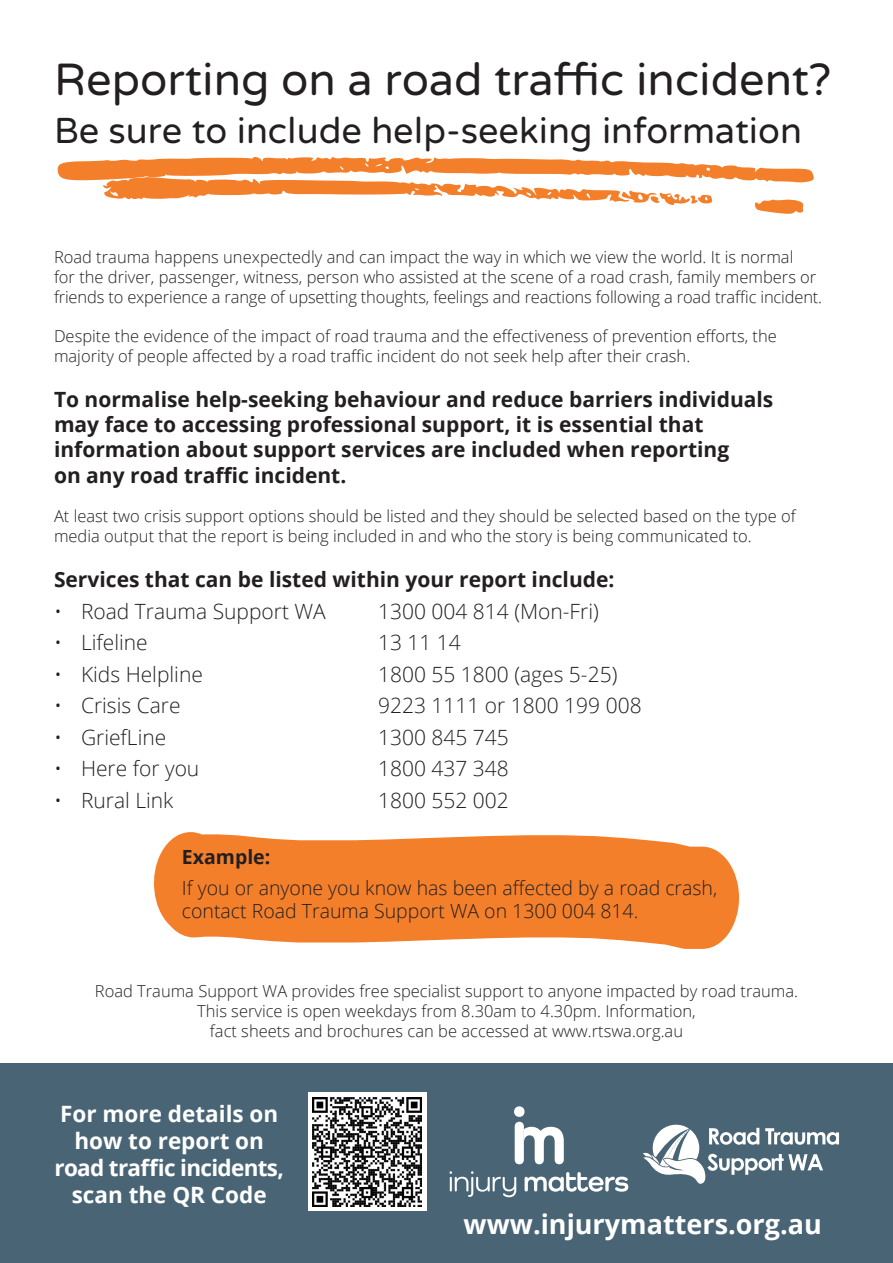
<style>
.page{position:relative;width:893px;height:1263px;background:#fff}
.page>*{position:absolute;margin:0;border:0;box-sizing:border-box;transform-origin:0 0}
.t1{font:45px "Varela Round";color:#231f20}
.t2{font:36px "Varela Round";color:#231f20}
.t3{font:700 27px "Open Sans";color:#fff}
.t4{font:700 22.5px/27px "Open Sans";color:#fff;text-align:center}
.t5{font:700 21px/25.2px "Open Sans";color:#231f20}
.t6{font:300 21px "Open Sans";color:#231f20}
.t7{font:300 19.5px/23.4px "Open Sans";color:#231f20}
.t8{font:700 19.5px "Open Sans";color:#231f20}
.t9{font:300 16.5px/19.8px "Open Sans";color:#231f20}
</style>
<div class="page">
<svg style="left:154px;top:832px;width:585px;height:117px;background:#f59149"></svg>
<svg style="left:57px;top:157px;width:757px;height:57px"></svg>
<div style="left:0;top:1064px;width:893px;height:199px;background:#496575"></div>
<div style="left:308px;top:1093px;width:118px;height:118px;background:#fff"></div>
<img style="left:313px;top:1097px;width:108px;height:109px">
<svg style="left:450px;top:1171px;width:66px;height:26px"></svg>
<svg style="left:525px;top:1172px;width:103px;height:20px"></svg>
<div style="left:514px;top:1106px;width:10px;height:11px;background:#fff;border-radius:50%"></div>
<div style="left:515px;top:1122px;width:9px;height:42px;background:#fff;border-radius:5px"></div>
<svg style="left:524px;top:1127px;width:40px;height:37px"></svg>
<svg style="left:643px;top:1125px;width:196px;height:59px"></svg>
<p class="t1" style="left:54px;top:54px;width:779px">Reporting on a road traffic incident?</p>
<p class="t2" style="left:54px;top:110px;width:749px">Be sure to include help-seeking information</p>
<p class="t9" style="left:54px;top:247px;width:770px">Road trauma happens unexpectedly and can impact the way in which we view the world. It is normal<br>for the driver, passenger, witness, person who assisted at the scene of a road crash, family members or friends to experience a range of upsetting thoughts, feelings and reactions following a road traffic incident.</p>
<p class="t9" style="left:54px;top:326px;width:724px">Despite the evidence of the impact of road trauma and the effectiveness of prevention efforts, the majority of people affected by a road traffic incident do not seek help after their crash.</p>
<p class="t5" style="left:54px;top:386px;width:721px">To normalise help-seeking behaviour and reduce barriers individuals may face to accessing professional support, it is essential that information about support services are included when reporting<br>on any road traffic incident.</p>
<p class="t9" style="left:54px;top:506px;width:743px">At least two crisis support options should be listed and they should be selected based on the type of media output that the report is being included in and who the story is being communicated to.</p>
<p class="t5" style="left:54px;top:566px;width:562px">Services that can be listed within your report include:</p>
<p class="t6" style="left:54px;top:596px;width:273px">• Road Trauma Support WA</p>
<p class="t6" style="left:378px;top:596px;width:222px">1300 004 814 (Mon-Fri)</p>
<p class="t6" style="left:54px;top:628px;width:95px">• Lifeline</p>
<p class="t6" style="left:378px;top:628px;width:84px">13 11 14</p>
<p class="t6" style="left:54px;top:659px;width:150px">• Kids Helpline</p>
<p class="t6" style="left:378px;top:659px;width:241px">1800 55 1800 (ages 5-25)</p>
<p class="t6" style="left:54px;top:691px;width:128px">• Crisis Care</p>
<p class="t6" style="left:378px;top:691px;width:265px">9223 1111 or 1800 199 008</p>
<p class="t6" style="left:54px;top:722px;width:114px">• GriefLine</p>
<p class="t6" style="left:378px;top:722px;width:132px">1300 845 745</p>
<p class="t6" style="left:54px;top:754px;width:147px">• Here for you</p>
<p class="t6" style="left:378px;top:754px;width:132px">1800 437 348</p>
<p class="t6" style="left:54px;top:785px;width:121px">• Rural Link</p>
<p class="t6" style="left:378px;top:785px;width:132px">1800 552 002</p>
<p class="t8" style="left:182px;top:843px;width:90px">Example:</p>
<p class="t7" style="left:182px;top:876px;width:537px">If you or anyone you know has been affected by a road crash, contact Road Trauma Support WA on 1300 004 814.</p>
<p class="t9" style="left:95px;top:981px;width:705px;text-align:center">Road Trauma Support WA provides free specialist support to anyone impacted by road trauma.<br>This service is open weekdays from 8.30am to 4.30pm. Information,<br>fact sheets and brochures can be accessed at www.rtswa.org.au</p>
<p class="t4" style="left:55px;top:1100px;width:231px">For more details on how to report on road traffic incidents, scan the QR Code</p>
<p class="t3" style="left:464px;top:1205px;width:360px">www.injurymatters.org.au</p>
</div>
